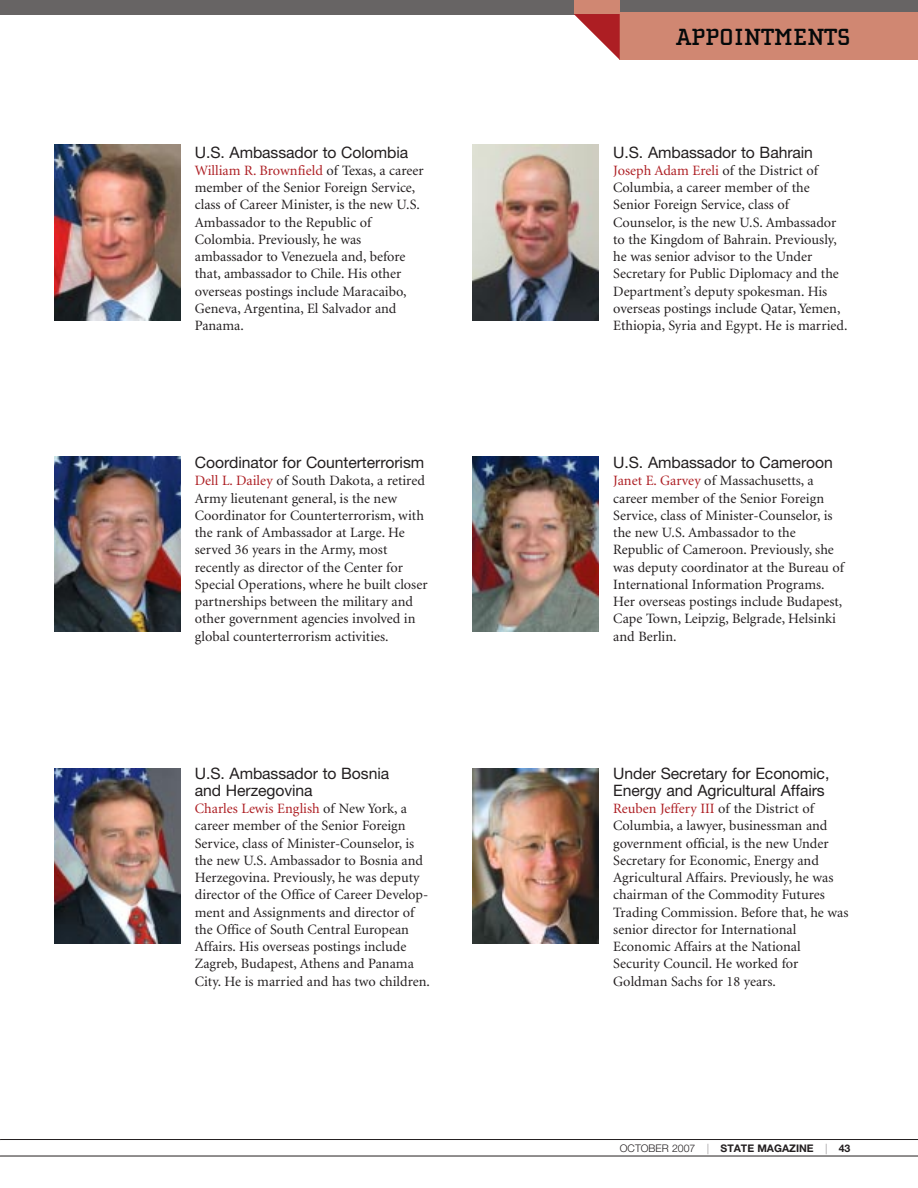
<style>
.page{position:relative;width:918px;height:1188px;background:#fff}
.page>*{position:absolute;margin:0;border:0;box-sizing:border-box;transform-origin:0 0}
.t1{font:700 24px "Cholla Slab";color:#04090a}
.t2{font:15.75px/17.2px "Helvetica Neue LT Pro";letter-spacing:-.005em;color:#231f20}
.t3{font:14.25px/17.2px "Minion";color:#231f20}
.t4{font:700 10.5px "Helvetica Neue LT Pro";color:#231f20}
.s1{color:#ad1e23}
.s2{font-weight:300}
</style>
<div class="page">
<div style="left:0;top:0;width:918px;height:14px;background:#676464"></div>
<div style="left:620px;top:13px;width:298px;height:47px;background:#d08772"></div>
<div style="left:574px;top:0;width:46px;height:14px;background:#d08772"></div>
<svg style="left:574px;top:14px;width:46px;height:46px"></svg>
<hr style="left:0;top:1156px;width:918px;height:1px;background:#231f20">
<hr style="left:0;top:1139px;width:918px;height:1px;background:#231f20">
<img style="left:54px;top:145px;width:126px;height:175px">
<img style="left:54px;top:456px;width:126px;height:176px">
<img style="left:54px;top:768px;width:126px;height:176px">
<img style="left:473px;top:145px;width:126px;height:175px">
<img style="left:473px;top:456px;width:126px;height:176px">
<img style="left:473px;top:768px;width:126px;height:176px">
<p class="t2" style="left:195px;top:145px;width:215px">U.S. Ambassador to Colombia</p>
<p class="t3" style="left:195px;top:163px;width:230px"><span class="s1">William R. Brownfield</span> of Texas, a career member of the Senior Foreign Service, class of Career Minister, is the new U.S.<br>Ambassador to the Republic of Colombia. Previously, he was ambassador to Venezuela and, before that, ambassador to Chile. His other overseas postings include Maracaibo, Geneva, Argentina, El Salvador and Panama.</p>
<p class="t2" style="left:195px;top:456px;width:231px">Coordinator for Counterterrorism</p>
<p class="t3" style="left:195px;top:473px;width:234px"><span class="s1">Dell L. Dailey</span> of South Dakota, a retired Army lieutenant general, is the new Coordinator for Counterterrorism, with the rank of Ambassador at Large. He served 36 years in the Army, most recently as director of the Center for Special Operations, where he built closer partnerships between the military and other government agencies involved in global counterterrorism activities.</p>
<p class="t2" style="left:195px;top:766px;width:196px">U.S. Ambassador to Bosnia and Herzegovina</p>
<p class="t3" style="left:195px;top:801px;width:237px"><span class="s1">Charles Lewis English</span> of New York, a career member of the Senior Foreign Service, class of Minister-Counselor, is the new U.S. Ambassador to Bosnia and Herzegovina. Previously, he was deputy director of the Office of Career Develop&shy;ment and Assignments and director of the Office of South Central European Affairs. His overseas postings include Zagreb, Budapest, Athens and Panama City. He is married and has two children.</p>
<h1 class="t1" style="left:676px;top:29px;width:176px">APPOINTMENTS</h1>
<p class="t2" style="left:613px;top:145px;width:201px">U.S. Ambassador to Bahrain</p>
<p class="t3" style="left:613px;top:163px;width:236px"><span class="s1">Joseph Adam Ereli</span> of the District of Columbia, a career member of the Senior Foreign Service, class of Counselor, is the new U.S. Ambassador to the Kingdom of Bahrain. Previously, he was senior advisor to the Under Secretary for Public Diplomacy and the Department’s deputy spokesman. His overseas postings include Qatar, Yemen, Ethiopia, Syria and Egypt. He is married.</p>
<p class="t2" style="left:613px;top:456px;width:221px">U.S. Ambassador to Cameroon</p>
<p class="t3" style="left:613px;top:473px;width:232px"><span class="s1">Janet E. Garvey</span> of Massachusetts, a career member of the Senior Foreign Service, class of Minister-Counselor, is the new U.S. Ambassador to the Republic of Cameroon. Previously, she was deputy coordinator at the Bureau of International Information Programs.<br>Her overseas postings include Budapest, Cape Town, Leipzig, Belgrade, Helsinki and Berlin.</p>
<p class="t2" style="left:613px;top:766px;width:218px">Under Secretary for Economic,<br>Energy and Agricultural Affairs</p>
<p class="t3" style="left:613px;top:801px;width:237px"><span class="s1">Reuben Jeffery III</span> of the District of Columbia, a lawyer, businessman and government official, is the new Under Secretary for Economic, Energy and Agricultural Affairs. Previously, he was chairman of the Commodity Futures Trading Commission. Before that, he was senior director for International Economic Affairs at the National Security Council. He worked for Goldman Sachs for 18 years.</p>
<p class="t4" style="left:620px;top:1144px;width:232px"><span class="s2">OCTOBER 2007 |</span> STATE MAGAZINE <span class="s2">|</span> 43</p>
</div>
